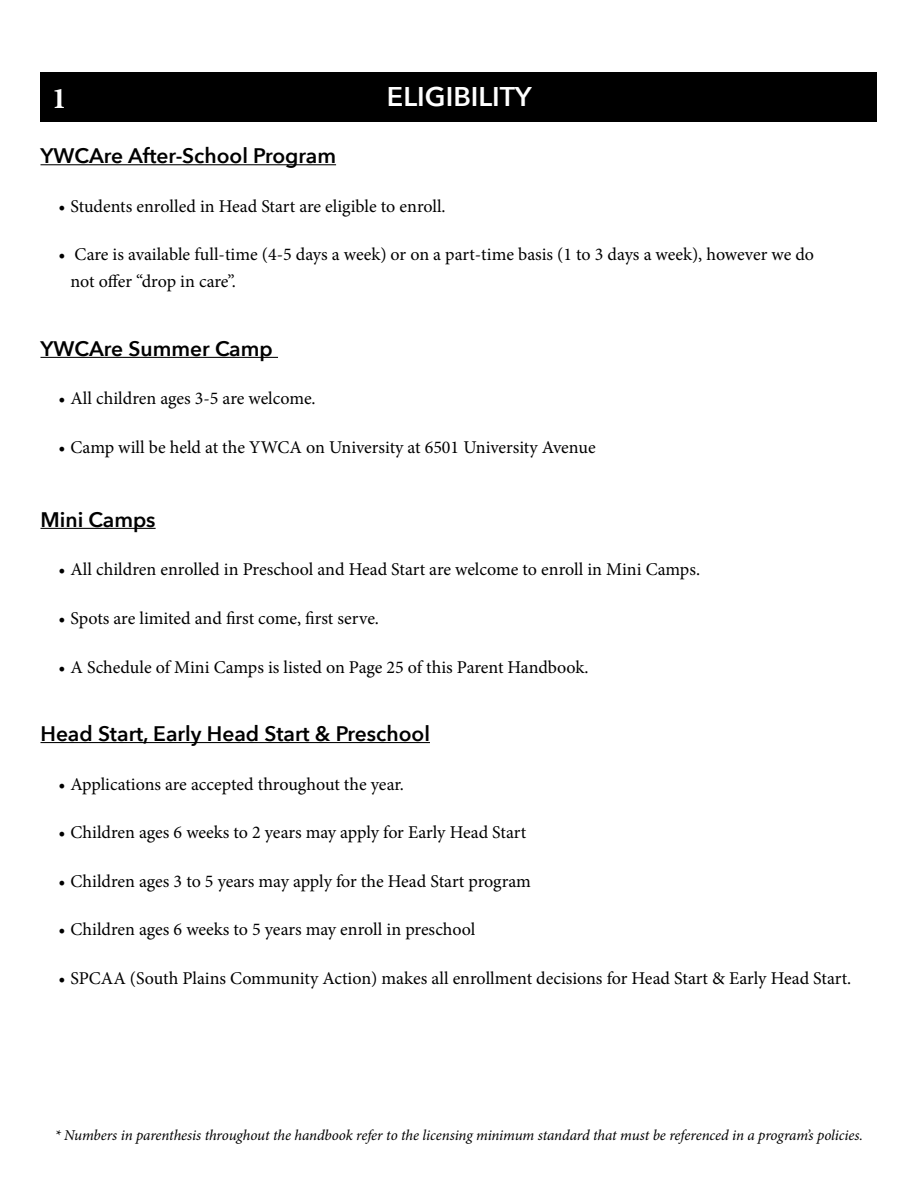
<style>
.page{position:relative;width:918px;height:1188px;background:#fff}
.page>*{position:absolute;margin:0;border:0;box-sizing:border-box;transform-origin:0 0}
.t1{font:700 30px "Minion Pro";color:#fff}
.t2{font:600 27px "Avenir Next";color:#fff}
.t3{font:600 21px "Avenir Next";color:#000}
.t4{font:18px/27px "Minion Pro";letter-spacing:-.005em;color:#000}
.t5{font:italic 15px "Minion Pro";letter-spacing:-.01em;color:#000}
</style>
<div class="page">
<div style="left:40px;top:73px;width:838px;height:49px;background:#000"></div>
<hr style="left:40px;top:164px;width:296px;height:1px;background:#000">
<hr style="left:40px;top:357px;width:238px;height:1px;background:#000">
<hr style="left:40px;top:528px;width:116px;height:1px;background:#000">
<hr style="left:40px;top:742px;width:390px;height:1px;background:#000">
<h1 class="t1" style="left:52px;top:77px;width:16px">1</h1>
<h2 class="t2" style="left:387px;top:73px;width:146px">ELIGIBILITY</h2>
<p class="t3" style="left:40px;top:138px;width:297px">YWCAre After-School Program</p>
<p class="t4" style="left:58px;top:193px;width:389px">• Students enrolled in Head Start are eligible to enroll.</p>
<p class="t4" style="left:71px;top:241px;width:745px;text-indent:-12px">• Care is available full-time (4-5 days a week) or on a part-time basis (1 to 3 days a week), however we do not offer “drop in care”.</p>
<p class="t3" style="left:40px;top:330px;width:234px">YWCAre Summer Camp</p>
<p class="t4" style="left:58px;top:385px;width:259px">• All children ages 3-5 are welcome.</p>
<p class="t4" style="left:58px;top:434px;width:539px">• Camp will be held at the YWCA on University at 6501 University Avenue</p>
<p class="t3" style="left:40px;top:501px;width:117px">Mini Camps</p>
<p class="t4" style="left:58px;top:556px;width:643px">• All children enrolled in Preschool and Head Start are welcome to enroll in Mini Camps.</p>
<p class="t4" style="left:58px;top:605px;width:322px">• Spots are limited and first come, first serve.</p>
<p class="t4" style="left:58px;top:653px;width:532px">• A Schedule of Mini Camps is listed on Page 25 of this Parent Handbook.</p>
<p class="t3" style="left:40px;top:716px;width:391px">Head Start, Early Head Start &amp; Preschool</p>
<p class="t4" style="left:58px;top:770px;width:347px">• Applications are accepted throughout the year.</p>
<p class="t4" style="left:58px;top:819px;width:469px">• Children ages 6 weeks to 2 years may apply for Early Head Start</p>
<p class="t4" style="left:58px;top:868px;width:474px">• Children ages 3 to 5 years may apply for the Head Start program</p>
<p class="t4" style="left:58px;top:916px;width:418px">• Children ages 6 weeks to 5 years may enroll in preschool</p>
<p class="t4" style="left:58px;top:965px;width:794px">• SPCAA (South Plains Community Action) makes all enrollment decisions for Head Start &amp; Early Head Start.</p>
<p class="t5" style="left:55px;top:1125px;width:810px">* Numbers in parenthesis throughout the handbook refer to the licensing minimum standard that must be referenced in a program’s policies.</p>
</div>
